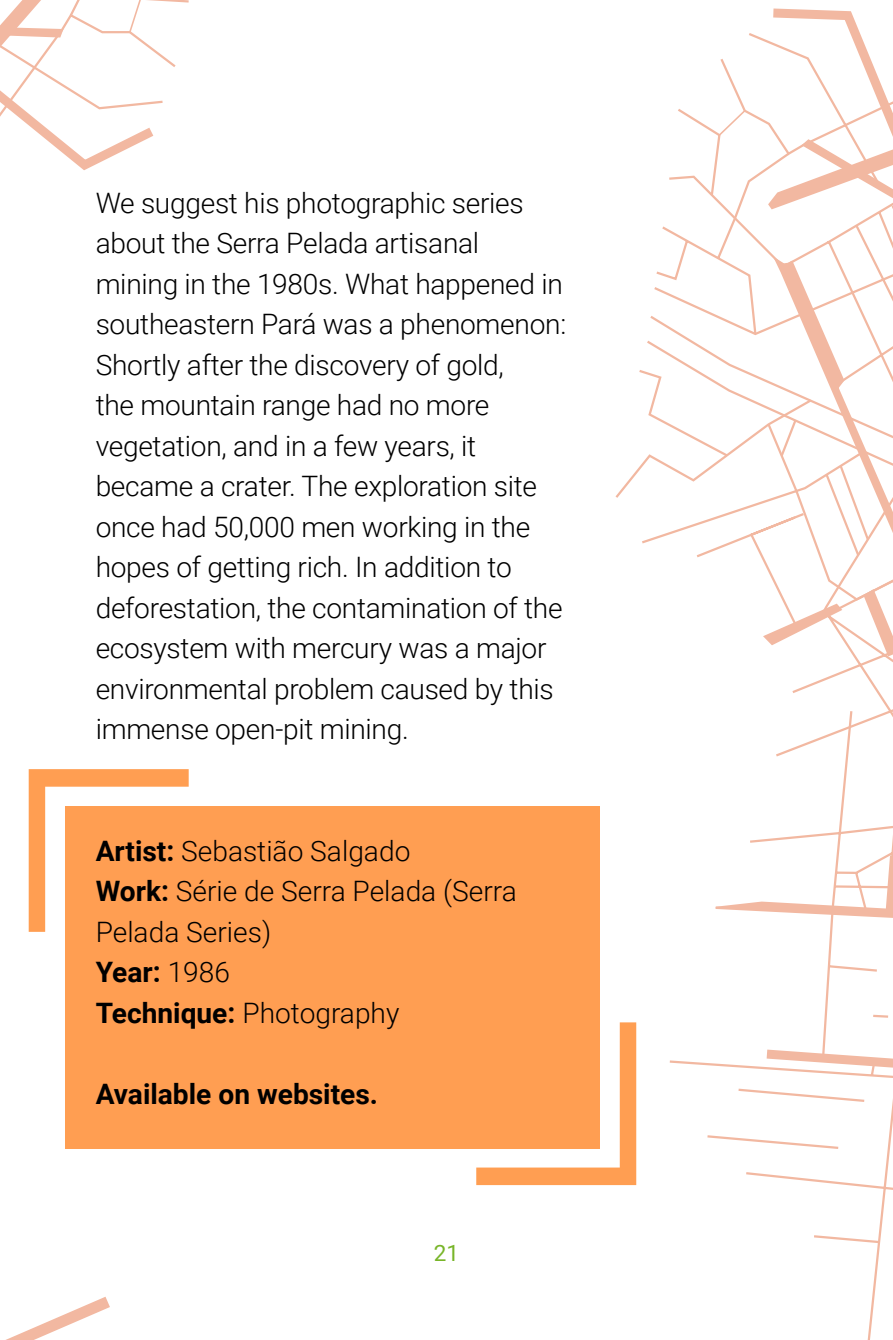
<style>
.page{position:relative;width:893px;height:1340px;background:#fff}
.page>*{position:absolute;margin:0;border:0;box-sizing:border-box;transform-origin:0 0}
.t1{font:300 28.12px/40.5px "Roboto";letter-spacing:-.01em;color:#000}
.t2{font:700 28.12px "Roboto";color:#000}
.t3{font:22.5px "Roboto";color:#78b529}
.s1{font-weight:700}
</style>
<div class="page">
<div style="left:65px;top:805px;width:535px;height:343px;background:#ff9e52"></div>
<svg style="left:476px;top:1022px;width:160px;height:163px"></svg>
<svg style="left:29px;top:769px;width:160px;height:162px"></svg>
<svg style="left:0;top:0;width:189px;height:170px"></svg>
<svg style="left:669px;top:813px;width:224px;height:526px"></svg>
<svg style="left:773px;top:8px;width:86px;height:23px"></svg>
<svg style="left:615px;top:31px;width:272px;height:467px"></svg>
<svg style="left:637px;top:174px;width:256px;height:617px"></svg>
<svg style="left:639px;top:99px;width:254px;height:559px"></svg>
<svg style="left:8px;top:1296px;width:102px;height:43px"></svg>
<p class="t1" style="left:96px;top:181px;width:472px">We suggest his photographic series about the Serra Pelada artisanal mining in the 1980s. What happened in southeastern Pará was a phenomenon:<br>Shortly after the discovery of gold,<br>the mountain range had no more vegetation, and in a few years, it became a crater. The exploration site once had 50,000 men working in the hopes of getting rich. In addition to deforestation, the contamination of the ecosystem with mercury was a major environmental problem caused by this immense open-pit mining.</p>
<p class="t1" style="left:96px;top:829px;width:423px"><span class="s1">Artist:</span> Sebastião Salgado<br><span class="s1">Work:</span> Série de Serra Pelada (Serra<br>Pelada Series)<br><span class="s1">Year:</span> 1986<br><span class="s1">Technique:</span> Photography</p>
<p class="t2" style="left:96px;top:1074px;width:284px">Available on websites.</p>
<p class="t3" style="left:434px;top:1237px;width:27px">21</p>
</div>
